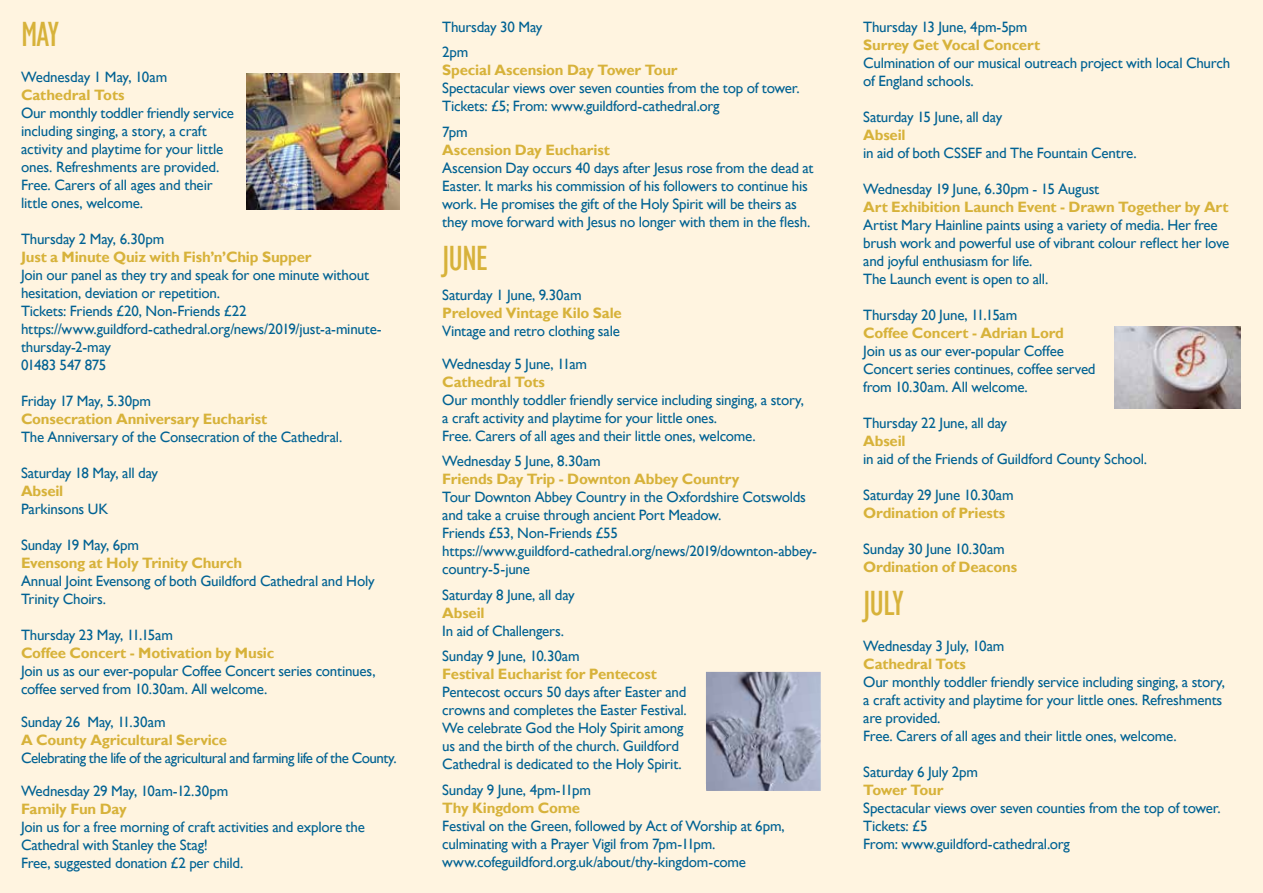
<style>
.page{position:relative;width:1263px;height:893px;background:#fff4e0}
.page>*{position:absolute;margin:0;border:0;box-sizing:border-box;transform-origin:0 0}
.t1{font:condensed 36px "Gill Sans";letter-spacing:-.03em;color:#d7b23a}
.t2{font:15px/18px "Gill Sans";letter-spacing:-.015em;color:#006293}
.t3{font:700 15px "Gill Sans";letter-spacing:-.015em;color:#d7b23a}
.t4{font:15px "Gill Sans";letter-spacing:-.04em;color:#006293}
</style>
<div class="page">
<img style="left:1114px;top:326px;width:127px;height:83px">
<img style="left:247px;top:73px;width:153px;height:136px">
<img style="left:706px;top:672px;width:115px;height:119px">
<h1 class="t1" style="left:21px;top:13px;width:39px">MAY</h1>
<p class="t2" style="left:21px;top:68px;width:148px">Wednesday 1 May, 10am</p>
<p class="t3" style="left:21px;top:86px;width:105px">Cathedral Tots</p>
<p class="t2" style="left:21px;top:104px;width:215px">Our monthly toddler friendly service including singing, a story, a craft activity and playtime for your little ones. Refreshments are provided.<br>Free. Carers of all ages and their little ones, welcome.</p>
<p class="t2" style="left:21px;top:230px;width:145px">Thursday 2 May, 6.30pm</p>
<p class="t3" style="left:21px;top:248px;width:292px">Just a Minute Quiz with Fish’n’Chip Supper</p>
<p class="t2" style="left:21px;top:266px;width:362px">Join our panel as they try and speak for one minute without hesitation, deviation or repetition.<br>Tickets: Friends £20, Non-Friends £22 https://www.guildford-cathedral.org/news/2019/just-a-minute&shy;thursday-2-may<br>01483 547 875</p>
<p class="t2" style="left:21px;top:392px;width:132px">Friday 17 May, 5.30pm</p>
<p class="t3" style="left:21px;top:410px;width:248px">Consecration Anniversary Eucharist</p>
<p class="t2" style="left:21px;top:428px;width:323px">The Anniversary of the Consecration of the Cathedral.</p>
<p class="t2" style="left:21px;top:464px;width:139px">Saturday 18 May, all day</p>
<p class="t3" style="left:21px;top:482px;width:44px">Abseil</p>
<p class="t2" style="left:21px;top:500px;width:89px">Parkinsons UK</p>
<p class="t2" style="left:21px;top:536px;width:120px">Sunday 19 May, 6pm</p>
<p class="t3" style="left:21px;top:554px;width:223px">Evensong at Holy Trinity Church</p>
<p class="t2" style="left:21px;top:572px;width:355px">Annual Joint Evensong of both Guildford Cathedral and Holy<br>Trinity Choirs.</p>
<p class="t2" style="left:21px;top:626px;width:154px">Thursday 23 May, 11.15am</p>
<p class="t3" style="left:21px;top:644px;width:255px">Coffee Concert - Motivation by Music</p>
<p class="t2" style="left:21px;top:662px;width:356px">Join us as our ever-popular Coffee Concert series continues, coffee served from 10.30am. All welcome.</p>
<p class="t2" style="left:21px;top:713px;width:146px">Sunday 26 May, 11.30am</p>
<p class="t3" style="left:21px;top:731px;width:208px">A County Agricultural Service</p>
<p class="t4" style="left:21px;top:749px;width:377px">Celebrating the life of the agricultural and farming life of the County.</p>
<p class="t2" style="left:21px;top:782px;width:209px">Wednesday 29 May, 10am-12.30pm</p>
<p class="t3" style="left:21px;top:800px;width:107px">Family Fun Day</p>
<p class="t2" style="left:21px;top:818px;width:345px">Join us for a free morning of craft activities and explore the<br>Cathedral with Stanley the Stag!<br>Free, suggested donation £2 per child.</p>
<p class="t2" style="left:442px;top:14px;width:102px;line-height:25.5px">Thursday 30 May<br>2pm</p>
<p class="t3" style="left:442px;top:61px;width:237px">Special Ascension Day Tower Tour</p>
<p class="t2" style="left:442px;top:79px;width:359px">Spectacular views over seven counties from the top of tower.<br>Tickets: £5; From: www.guildford-cathedral.org</p>
<p class="t2" style="left:442px;top:123px;width:27px">7pm</p>
<p class="t3" style="left:442px;top:141px;width:169px">Ascension Day Eucharist</p>
<p class="t2" style="left:442px;top:159px;width:373px">Ascension Day occurs 40 days after Jesus rose from the dead at Easter. It marks his commission of his followers to continue his work. He promises the gift of the Holy Spirit will be theirs as they move forward with Jesus no longer with them in the flesh.</p>
<h1 class="t1" style="left:442px;top:237px;width:48px">JUNE</h1>
<p class="t2" style="left:442px;top:286px;width:141px">Saturday 1 June, 9.30am</p>
<p class="t3" style="left:442px;top:304px;width:181px">Preloved Vintage Kilo Sale</p>
<p class="t2" style="left:442px;top:322px;width:179px">Vintage and retro clothing sale</p>
<p class="t2" style="left:442px;top:355px;width:146px">Wednesday 5 June, 11am</p>
<p class="t3" style="left:442px;top:373px;width:104px">Cathedral Tots</p>
<p class="t2" style="left:442px;top:391px;width:363px">Our monthly toddler friendly service including singing, a story, a craft activity and playtime for your little ones.<br>Free. Carers of all ages and their little ones, welcome.</p>
<p class="t2" style="left:442px;top:453px;width:160px">Wednesday 5 June, 8.30am</p>
<p class="t3" style="left:442px;top:470px;width:299px">Friends Day Trip - Downton Abbey Country</p>
<p class="t2" style="left:442px;top:489px;width:376px">Tour Downton Abbey Country in the Oxfordshire Cotswolds and take a cruise through ancient Port Meadow.<br>Friends £53, Non-Friends £55 https://www.guildford-cathedral.org/news/2019/downton-abbey&shy;country-5-june</p>
<p class="t2" style="left:442px;top:586px;width:134px">Saturday 8 June, all day</p>
<p class="t3" style="left:442px;top:604px;width:44px">Abseil</p>
<p class="t2" style="left:442px;top:618px;width:139px;line-height:25.5px">In aid of Challengers.<br>Sunday 9 June, 10.30am</p>
<p class="t3" style="left:442px;top:665px;width:216px">Festival Eucharist for Pentecost</p>
<p class="t2" style="left:442px;top:684px;width:246px">Pentecost occurs 50 days after Easter and crowns and completes the Easter Festival.<br>We celebrate God the Holy Spirit among us and the birth of the church. Guildford Cathedral is dedicated to the Holy Spirit.</p>
<p class="t2" style="left:442px;top:781px;width:150px">Sunday 9 June, 4pm-11pm</p>
<p class="t3" style="left:442px;top:799px;width:139px">Thy Kingdom Come</p>
<p class="t2" style="left:442px;top:817px;width:344px">Festival on the Green, followed by Act of Worship at 6pm, culminating with a Prayer Vigil from 7pm-11pm. www.cofeguildford.org.uk/about/thy-kingdom-come</p>
<p class="t2" style="left:863px;top:18px;width:166px">Thursday 13 June, 4pm-5pm</p>
<p class="t3" style="left:863px;top:36px;width:178px">Surrey Get Vocal Concert</p>
<p class="t2" style="left:863px;top:54px;width:368px">Culmination of our musical outreach project with local Church of England schools.</p>
<p class="t2" style="left:863px;top:108px;width:140px">Saturday 15 June, all day</p>
<p class="t3" style="left:863px;top:126px;width:44px">Abseil</p>
<p class="t2" style="left:863px;top:144px;width:275px">in aid of both CSSEF and The Fountain Centre.</p>
<p class="t2" style="left:863px;top:180px;width:238px">Wednesday 19 June, 6.30pm - 15 August</p>
<p class="t3" style="left:863px;top:198px;width:367px">Art Exhibition Launch Event - Drawn Together by Art</p>
<p class="t2" style="left:863px;top:216px;width:367px">Artist Mary Hainline paints using a variety of media. Her free brush work and powerful use of vibrant colour reflect her love and joyful enthusiasm for life.<br>The Launch event is open to all.</p>
<p class="t2" style="left:863px;top:306px;width:156px">Thursday 20 June, 11.15am</p>
<p class="t3" style="left:863px;top:324px;width:202px">Coffee Concert - Adrian Lord</p>
<p class="t2" style="left:863px;top:342px;width:234px">Join us as our ever-popular Coffee<br>Concert series continues, coffee served from 10.30am. All welcome.</p>
<p class="t2" style="left:863px;top:414px;width:145px">Thursday 22 June, all day</p>
<p class="t3" style="left:863px;top:432px;width:44px">Abseil</p>
<p class="t2" style="left:863px;top:450px;width:285px">in aid of the Friends of Guildford County School.</p>
<p class="t2" style="left:863px;top:486px;width:152px">Saturday 29 June 10.30am</p>
<p class="t3" style="left:863px;top:504px;width:143px">Ordination of Priests</p>
<p class="t2" style="left:863px;top:540px;width:143px">Sunday 30 June 10.30am</p>
<p class="t3" style="left:863px;top:558px;width:155px">Ordination of Deacons</p>
<h1 class="t1" style="left:863px;top:582px;width:42px">JULY</h1>
<p class="t2" style="left:863px;top:637px;width:143px">Wednesday 3 July, 10am</p>
<p class="t3" style="left:863px;top:655px;width:104px">Cathedral Tots</p>
<p class="t2" style="left:863px;top:673px;width:363px">Our monthly toddler friendly service including singing, a story, a craft activity and playtime for your little ones. Refreshments are provided.<br>Free. Carers of all ages and their little ones, welcome.</p>
<p class="t2" style="left:863px;top:763px;width:116px">Saturday 6 July 2pm</p>
<p class="t3" style="left:863px;top:781px;width:82px">Tower Tour</p>
<p class="t2" style="left:863px;top:799px;width:359px">Spectacular views over seven counties from the top of tower.<br>Tickets: £5<br>From: www.guildford-cathedral.org</p>
</div>
